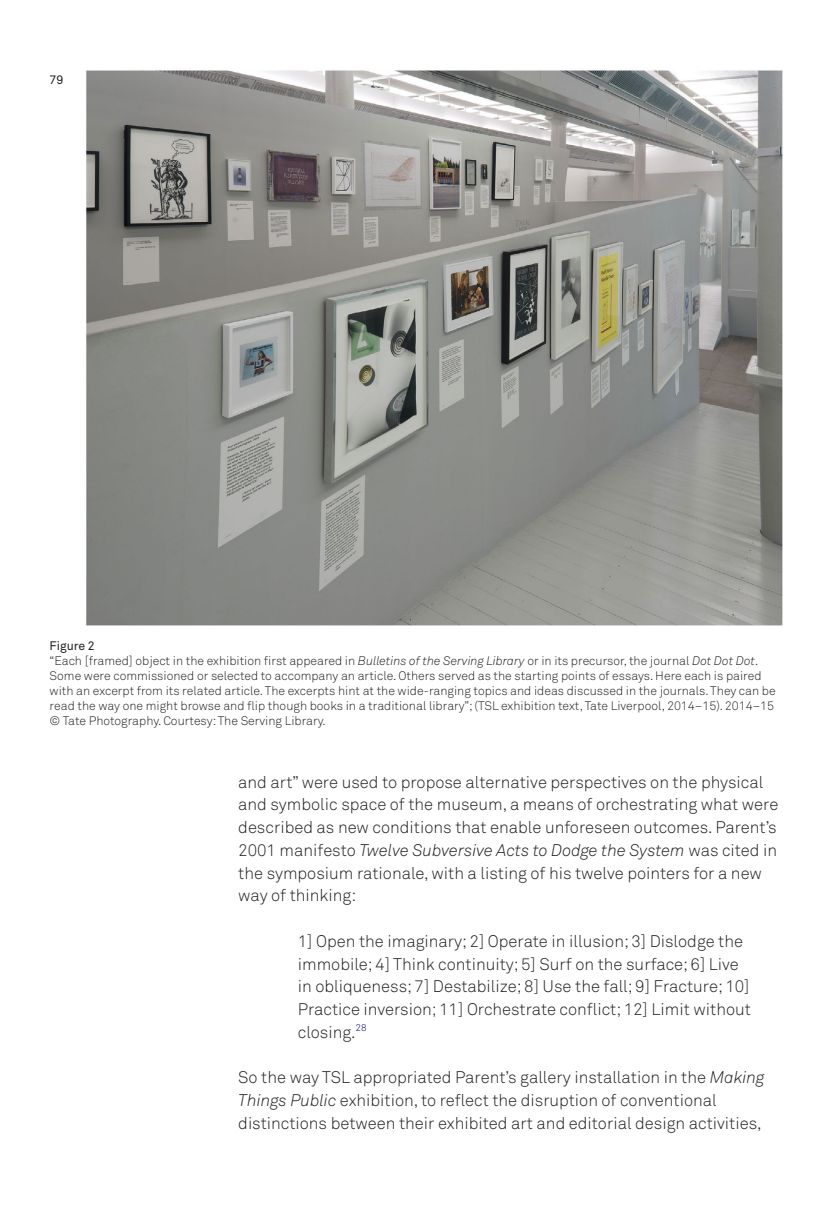
<style>
.page{position:relative;width:834px;height:1216px;background:#fff}
.page>*{position:absolute;margin:0;border:0;box-sizing:border-box;transform-origin:0 0}
.t1{font:300 16.62px/22.8px "Akkurat";color:#231f20}
.t2{font:300 12.25px/14.9px "Akkurat";color:#231f20}
.t3{font:12.25px "Akkurat";color:#231f20}
.s1{font-weight:400}
.s2{font-style:italic}
</style>
<div class="page">
<img style="left:86px;top:70px;width:697px;height:556px">
<p class="t3" style="left:50px;top:73px;width:15px">79</p>
<p class="t2" style="left:50px;top:639px;width:727px"><span class="s1">Figure 2<br></span>“Each [framed] object in the exhibition first appeared in <span class="s2">Bulletins of the Serving Library</span> or in its precursor, the journal <span class="s2">Dot Dot Dot</span>.<br>Some were commissioned or selected to accompany an article. Others served as the starting points of essays. Here each is paired with an excerpt from its related article. The excerpts hint at the wide-ranging topics and ideas discussed in the journals. They can be read the way one might browse and flip though books in a traditional library”; (TSL exhibition text, Tate Liverpool, 2014–15). 2014–15 © Tate Photography. Courtesy: The Serving Library.</p>
<p class="t1" style="left:238px;top:770px;width:541px">and art” were used to propose alternative perspectives on the physical and symbolic space of the museum, a means of orchestrating what were described as new conditions that enable unforeseen outcomes. Parent’s 2001 manifesto <span class="s2">Twelve Subversive Acts to Dodge the System</span> was cited in the symposium rationale, with a listing of his twelve pointers for a new way of thinking:</p>
<p class="t1" style="left:298px;top:929px;width:454px">1] Open the imaginary; 2] Operate in illusion; 3] Dislodge the immobile; 4] Think continuity; 5] Surf on the surface; 6] Live in obliqueness; 7] Destabilize; 8] Use the fall; 9] Fracture; 10] Practice inversion; 11] Orchestrate conflict; 12] Limit without closing.<sup>28</sup></p>
<p class="t1" style="left:238px;top:1066px;width:527px">So the way TSL appropriated Parent’s gallery installation in the <span class="s2">Making<br>Things Public</span> exhibition, to reflect the disruption of conventional distinctions between their exhibited art and editorial design activities,</p>
</div>
